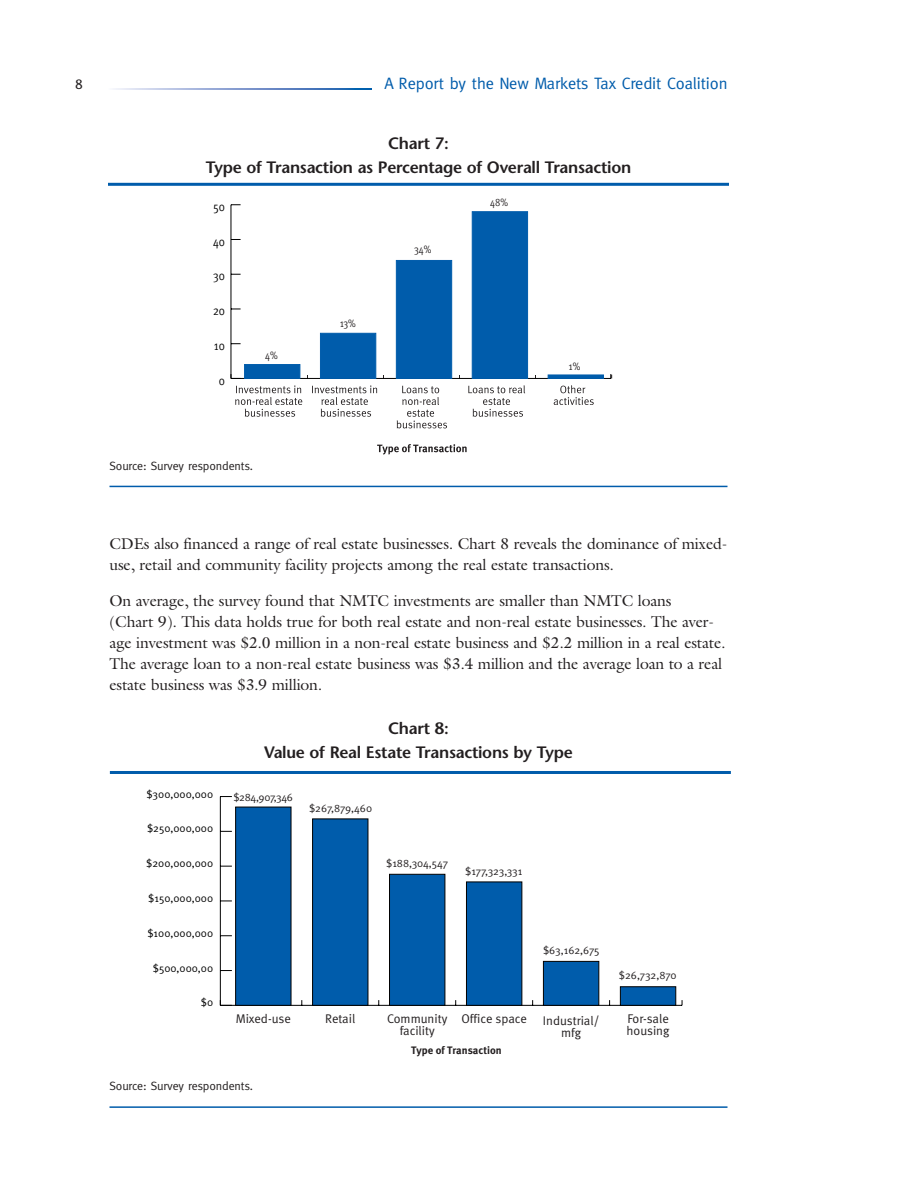
<style>
.page{position:relative;width:918px;height:1188px;background:#fff}
.page>*{position:absolute;margin:0;border:0;box-sizing:border-box;transform-origin:0 0}
.t1{font:600 16.5px/24px "Stone Sans";letter-spacing:-.015em;color:#231f20;text-align:center}
.t2{font:16.5px "Meta";letter-spacing:-.01em;color:#005cab}
.t3{font:15.75px/21px "Galliard";letter-spacing:-.01em;color:#231f20}
.t4{font:13.5px "Stone Sans";color:#231f20}
.t5{font:12.6px/11.7px "Meta Normal";color:#231f20}
.t6{font:12.6px "Meta Cond Normal";letter-spacing:-.005em;color:#000}
.t7{font:12px "Meta";letter-spacing:-.01em;color:#231f20}
.t8{font:10.8px "Meta Normal";color:#000}
.t9{font:10.8px "Meta Normal";letter-spacing:-.01em;color:#231f20}
.t10{font:700 10.8px "Meta";color:#231f20}
.t11{font:10.8px "Meta Cond Normal";color:#231f20}
</style>
<div class="page">
<svg style="left:114px;top:88px;width:257px;height:2px"></svg>
<hr style="left:110px;top:486px;width:618px;height:1px;background:#005cab">
<hr style="left:108px;top:183px;width:621px;height:3px;background:#005cab">
<svg style="left:554px;top:385px;width:40px;height:20px"></svg>
<svg style="left:468px;top:385px;width:57px;height:32px"></svg>
<svg style="left:397px;top:386px;width:50px;height:42px"></svg>
<svg style="left:312px;top:385px;width:65px;height:32px"></svg>
<svg style="left:235px;top:385px;width:67px;height:32px"></svg>
<svg style="left:377px;top:444px;width:90px;height:11px"></svg>
<hr style="left:231px;top:378px;width:380px;height:1px;background:#000">
<hr style="left:231px;top:205px;width:1px;height:173px;background:#000">
<svg style="left:231px;top:374px;width:10px;height:4px"></svg>
<hr style="left:548px;top:375px;width:56px;height:4px;background:#005cab">
<div style="left:472px;top:211px;width:56px;height:168px;background:#005cab;border:1px solid #005cab"></div>
<div style="left:396px;top:260px;width:56px;height:119px;background:#005cab;border:1px solid #005cab"></div>
<div style="left:320px;top:333px;width:56px;height:46px;background:#005cab;border:1px solid #005cab"></div>
<div style="left:244px;top:364px;width:56px;height:15px;background:#005cab"></div>
<hr style="left:110px;top:1106px;width:618px;height:2px;background:#005cab">
<hr style="left:220px;top:1005px;width:462px;height:1px;background:#000">
<hr style="left:220px;top:797px;width:1px;height:208px;background:#000">
<svg style="left:220px;top:796px;width:12px;height:1px"></svg>
<div style="left:235px;top:807px;width:56px;height:199px;background:#005cab;border:1px solid #000"></div>
<div style="left:312px;top:819px;width:56px;height:187px;background:#005cab;border:1px solid #000"></div>
<div style="left:389px;top:874px;width:56px;height:132px;background:#005cab;border:1px solid #000"></div>
<div style="left:466px;top:882px;width:56px;height:124px;background:#005cab;border:1px solid #000"></div>
<div style="left:543px;top:961px;width:56px;height:45px;background:#005cab;border:1px solid #000"></div>
<div style="left:620px;top:987px;width:56px;height:19px;background:#005cab;border:1px solid #000"></div>
<hr style="left:110px;top:771px;width:621px;height:3px;background:#005cab">
<p class="t4" style="left:75px;top:79px;width:9px">8</p>
<p class="t2" style="left:384px;top:78px;width:345px">A Report by the New Markets Tax Credit Coalition</p>
<p class="t1" style="left:206px;top:133px;width:427px">Chart 7:<br>Type of Transaction as Percentage of Overall Transaction</p>
<p class="t6" style="left:214px;top:202px;width:13px">50</p>
<p class="t6" style="left:213px;top:236px;width:13px">40</p>
<p class="t6" style="left:213px;top:271px;width:13px">30</p>
<p class="t6" style="left:213px;top:306px;width:13px">20</p>
<p class="t6" style="left:214px;top:341px;width:12px">10</p>
<p class="t6" style="left:219px;top:375px;width:8px">0</p>
<p class="t11" style="left:265px;top:351px;width:14px">4%</p>
<p class="t7" style="left:110px;top:461px;width:145px">Source: Survey respondents.</p>
<p class="t11" style="left:340px;top:320px;width:17px">13%</p>
<p class="t11" style="left:414px;top:245px;width:19px">34%</p>
<p class="t11" style="left:490px;top:198px;width:19px">48%</p>
<p class="t11" style="left:569px;top:362px;width:13px">1%</p>
<p class="t3" style="left:110px;top:534px;width:619px">CDEs also financed a range of real estate businesses. Chart 8 reveals the dominance of mixed&shy;use, retail and community facility projects among the real estate transactions.</p>
<p class="t3" style="left:110px;top:591px;width:618px">On average, the survey found that NMTC investments are smaller than NMTC loans<br>(Chart 9). This data holds true for both real estate and non-real estate businesses. The aver&shy;age investment was $2.0 million in a non-real estate business and $2.2 million in a real estate.<br>The average loan to a non-real estate business was $3.4 million and the average loan to a real estate business was $3.9 million.</p>
<p class="t8" style="left:147px;top:790px;width:68px">$300,000,000</p>
<p class="t8" style="left:147px;top:825px;width:67px">$250,000,000</p>
<p class="t8" style="left:146px;top:859px;width:68px">$200,000,000</p>
<p class="t8" style="left:148px;top:894px;width:66px">$150,000,000</p>
<p class="t8" style="left:148px;top:929px;width:67px">$100,000,000</p>
<p class="t8" style="left:153px;top:964px;width:62px">$500,000,00</p>
<p class="t8" style="left:201px;top:999px;width:14px">$0</p>
<p class="t1" style="left:264px;top:718px;width:310px">Chart 8:<br>Value of Real Estate Transactions by Type</p>
<p class="t9" style="left:233px;top:793px;width:61px">$284,907,346</p>
<p class="t9" style="left:309px;top:804px;width:65px">$267,879,460</p>
<p class="t9" style="left:386px;top:859px;width:63px">$188,304,547</p>
<p class="t9" style="left:465px;top:867px;width:59px">$177,323,331</p>
<p class="t5" style="left:236px;top:1014px;width:57px">Mixed-use</p>
<p class="t5" style="left:325px;top:1014px;width:32px">Retail</p>
<p class="t9" style="left:543px;top:946px;width:58px">$63,162,675</p>
<p class="t5" style="left:400px;top:1014px;width:129px;text-indent:-13px">Community Office space facility</p>
<p class="t10" style="left:411px;top:1046px;width:92px">Type of Transaction</p>
<p class="t5" style="left:543px;top:1016px;width:58px;text-align:center">Industrial/ mfg</p>
<p class="t7" style="left:110px;top:1082px;width:145px">Source: Survey respondents.</p>
<p class="t9" style="left:619px;top:971px;width:59px">$26,732,870</p>
<p class="t5" style="left:627px;top:1014px;width:44px">For-sale housing</p>
</div>
